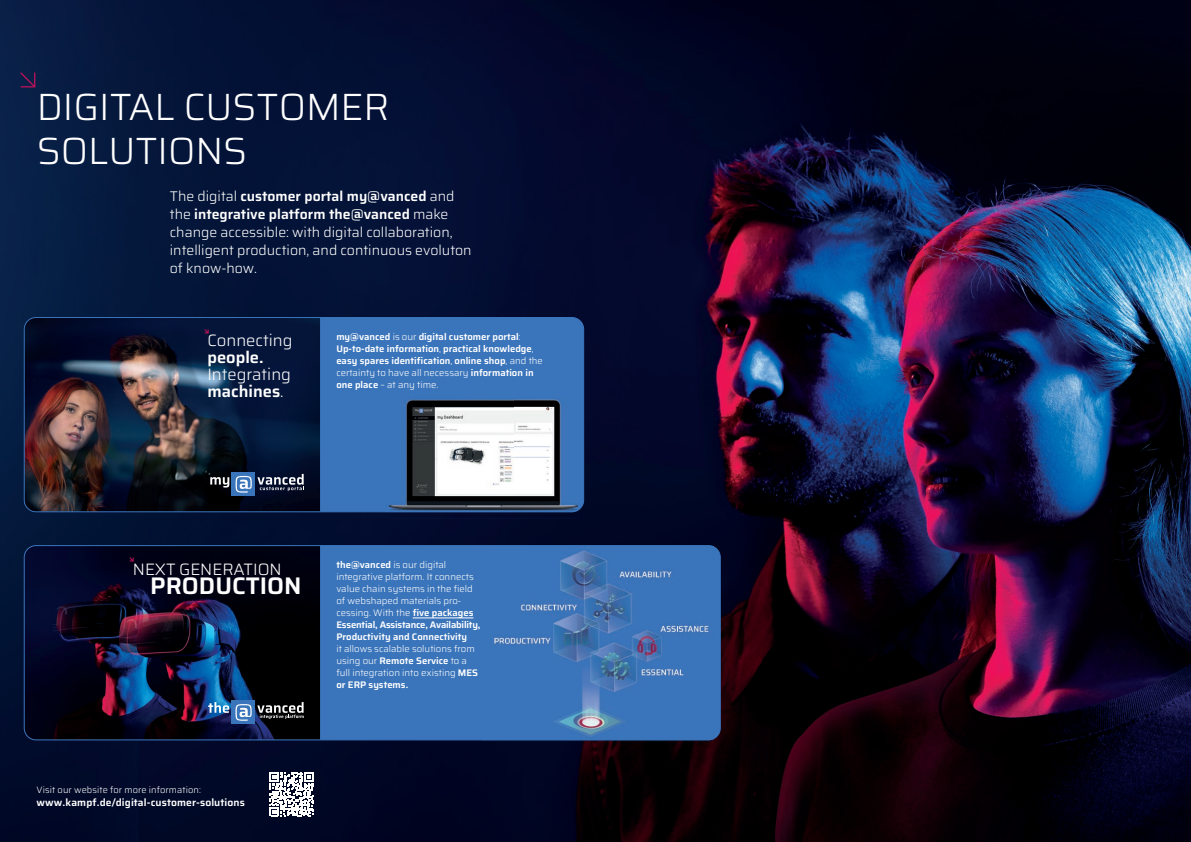
<style>
.page{position:relative;width:1191px;height:842px;background:#fff}
.page>*{position:absolute;margin:0;border:0;box-sizing:border-box;transform-origin:0 0}
.t1{font:300 38px/44.8px "Saira";color:#fff}
.t2{font:600 24px "Saira";color:#fff}
.t3{font:300 16.5px/17px "Saira";color:#fff}
.t4{font:600 16.5px "Saira";color:#fff}
.t5{font:300 14px/18px "Saira";color:#fff}
.t6{font:600 10.3px "Saira";letter-spacing:.01em;color:#fff}
.t7{font:300 9.5px/12px "Saira";color:#fff}
.t8{font:600 9.5px/12px "Saira";color:#fff}
.t9{font:300 9.2px "Saira";letter-spacing:.01em;color:#fff}
.s1{font-weight:600}
.s2{font-weight:300}
</style>
<div class="page">
<img style="left:0;top:0;width:1191px;height:842px">
<svg style="left:19px;top:71px;width:17px;height:17px"></svg>
<img style="left:24px;top:317px;width:560px;height:195px">
<div style="left:232px;top:473px;width:23px;height:23px;background:#3a74ba"></div>
<svg style="left:210px;top:477px;width:19px;height:10px"></svg>
<svg style="left:236px;top:474px;width:68px;height:19px"></svg>
<svg style="left:204px;top:329px;width:5px;height:5px"></svg>
<svg style="left:24px;top:545px;width:696px;height:195px;background:#1c335c"></svg>
<hr style="left:413px;top:618px;width:60px;height:1px;background:#fff">
<svg style="left:208px;top:702px;width:21px;height:11px"></svg>
<div style="left:232px;top:701px;width:23px;height:23px;background:#3a74ba"></div>
<svg style="left:235px;top:702px;width:69px;height:19px"></svg>
<svg style="left:129px;top:557px;width:5px;height:5px"></svg>
<svg style="left:270px;top:772px;width:44px;height:44px"></svg>
<img style="left:482px;top:546px;width:231px;height:194px">
<img style="left:386px;top:391px;width:192px;height:127px">
<img style="left:386px;top:509px;width:192px;height:3px">
<h1 class="t1" style="left:37px;top:83px;width:354px">DIGITAL CUSTOMER<br>SOLUTIONS</h1>
<h3 class="t5" style="left:170px;top:187px;width:303px">The digital <span class="s1">customer portal my@vanced</span> and the <span class="s1">integrative platform the@vanced</span> make change accessible: with digital collaboration, intelligent production, and continuous evoluton of know-how.</h3>
<h3 class="t3" style="left:207px;top:331px;width:87px">Connecting</h3>
<h3 class="t4" style="left:207px;top:344px;width:58px">people.</h3>
<h3 class="t3" style="left:207px;top:365px;width:85px">Integrating <span class="s1">machines</span>.</h3>
<p class="t8" style="left:336px;top:331px;width:208px">my@vanced <span class="s2">is our</span> digital customer portal<span class="s2">:<br></span>Up-to-date information<span class="s2">,</span> practical knowledge<span class="s2">, </span>easy spares identification<span class="s2">,</span> online shop<span class="s2">, and the certainty to have all necessary</span> information in one place <span class="s2">– at any time.</span></p>
<h3 class="t3" style="left:133px;top:560px;width:150px">NEXT GENERATION</h3>
<h2 class="t2" style="left:150px;top:566px;width:153px">PRODUCTION</h2>
<p class="t7" style="left:336px;top:559px;width:146px"><span class="s1">the@vanced</span> is our digital integrative platform. It connects value chain systems in the field of webshaped materials pro&shy;cessing. With the <span class="s1">five packages<br>Essential, Assistance, Availability,<br>Productivity and Connectivity</span></p>
<p class="t7" style="left:336px;top:643px;width:143px">it allows scalable solutions from using our <span class="s1">Remote Service</span> to a full integration into existing <span class="s1">MES or ERP systems.</span></p>
<p class="t9" style="left:37px;top:782px;width:166px">Visit our website for more information:</p>
<p class="t6" style="left:37px;top:794px;width:210px">www.kampf.de/digital-customer-solutions</p>
</div>
